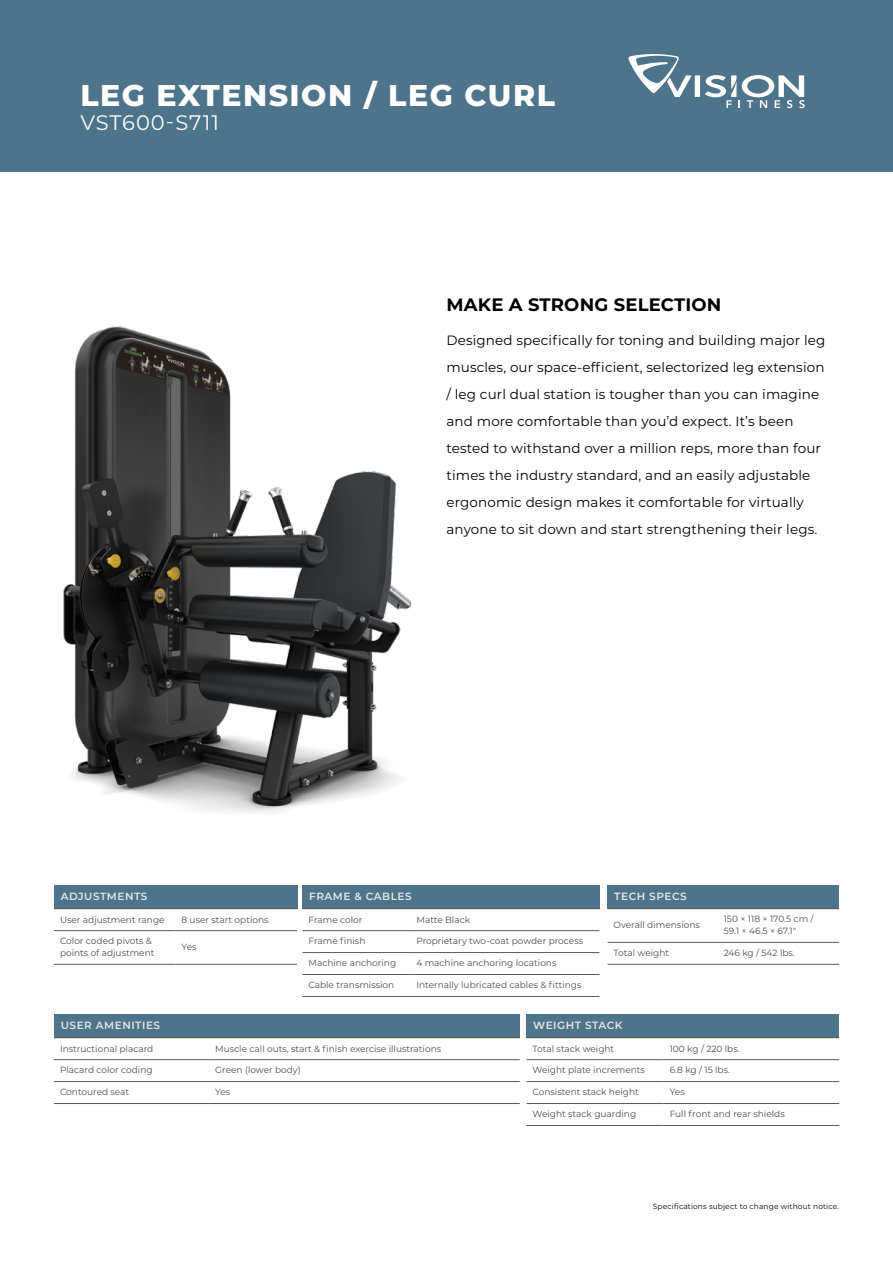
<style>
.page{position:relative;width:893px;height:1263px;background:#fff}
.page>*{position:absolute;margin:0;border:0;box-sizing:border-box;transform-origin:0 0}
.Header-Nested_20-14_pt{font:800 30px "Montserrat";letter-spacing:.05em;color:#fff}
.Header-Nested_20-14_pt-2{font:21px "Montserrat";letter-spacing:.045em;color:#fff}
.Subheader_12_pt_Bold{font:700 18px "Montserrat";letter-spacing:.01em;color:#000}
.Body_Copy_9_pt_Reg{font:13.5px/27px "Montserrat";letter-spacing:.01em;color:#000}
.Table_Header_7_pt_SemiBold{font:600 10.5px "Montserrat";letter-spacing:.05em;color:#e6e7e8}
.Table_Body_Copy_6_pt_Reg{font:9px/12px "Montserrat";color:#4d4d4f}
.Footnote_5_pt_Reg{font:7.5px "Montserrat";letter-spacing:.015em;color:#000}
</style>
<div class="page">
<div style="left:0;top:0;width:893px;height:172px;background:#4e748b"></div>
<svg style="left:628px;top:54px;width:177px;height:54px"></svg>
<div style="left:54px;top:885px;width:243px;height:24px;background:#4e748b"></div>
<hr style="left:54px;top:908px;width:122px;height:1px;background:#58595b">
<hr style="left:176px;top:908px;width:121px;height:1px;background:#58595b">
<hr style="left:54px;top:930px;width:122px;height:1px;background:#58595b">
<hr style="left:176px;top:930px;width:121px;height:1px;background:#58595b">
<hr style="left:54px;top:964px;width:122px;height:1px;background:#58595b">
<hr style="left:176px;top:964px;width:121px;height:1px;background:#58595b">
<div style="left:54px;top:1014px;width:466px;height:24px;background:#4e748b"></div>
<hr style="left:54px;top:1037px;width:155px;height:1px;background:#58595b">
<hr style="left:209px;top:1037px;width:311px;height:1px;background:#58595b">
<hr style="left:54px;top:1059px;width:155px;height:1px;background:#58595b">
<hr style="left:209px;top:1059px;width:311px;height:1px;background:#58595b">
<hr style="left:54px;top:1081px;width:155px;height:1px;background:#58595b">
<hr style="left:209px;top:1081px;width:311px;height:1px;background:#58595b">
<hr style="left:54px;top:1103px;width:155px;height:1px;background:#58595b">
<hr style="left:209px;top:1103px;width:311px;height:1px;background:#58595b">
<div style="left:302px;top:885px;width:297px;height:24px;background:#4e748b"></div>
<hr style="left:302px;top:908px;width:108px;height:1px;background:#58595b">
<hr style="left:410px;top:908px;width:189px;height:1px;background:#58595b">
<hr style="left:302px;top:930px;width:108px;height:1px;background:#58595b">
<hr style="left:410px;top:930px;width:189px;height:1px;background:#58595b">
<hr style="left:302px;top:952px;width:108px;height:1px;background:#58595b">
<hr style="left:410px;top:952px;width:189px;height:1px;background:#58595b">
<hr style="left:302px;top:974px;width:108px;height:1px;background:#58595b">
<hr style="left:410px;top:974px;width:189px;height:1px;background:#58595b">
<hr style="left:302px;top:996px;width:108px;height:1px;background:#58595b">
<hr style="left:410px;top:996px;width:189px;height:1px;background:#58595b">
<div style="left:526px;top:1014px;width:313px;height:24px;background:#4e748b"></div>
<hr style="left:526px;top:1037px;width:138px;height:1px;background:#58595b">
<hr style="left:664px;top:1037px;width:175px;height:1px;background:#58595b">
<hr style="left:526px;top:1059px;width:138px;height:1px;background:#58595b">
<hr style="left:664px;top:1059px;width:175px;height:1px;background:#58595b">
<hr style="left:526px;top:1081px;width:138px;height:1px;background:#58595b">
<hr style="left:664px;top:1081px;width:175px;height:1px;background:#58595b">
<hr style="left:526px;top:1103px;width:138px;height:1px;background:#58595b">
<hr style="left:664px;top:1103px;width:175px;height:1px;background:#58595b">
<hr style="left:526px;top:1125px;width:138px;height:1px;background:#58595b">
<hr style="left:664px;top:1125px;width:175px;height:1px;background:#58595b">
<div style="left:608px;top:885px;width:231px;height:24px;background:#4e748b"></div>
<hr style="left:608px;top:908px;width:110px;height:1px;background:#58595b">
<hr style="left:718px;top:908px;width:121px;height:1px;background:#58595b">
<hr style="left:608px;top:942px;width:110px;height:1px;background:#58595b">
<hr style="left:718px;top:942px;width:121px;height:1px;background:#58595b">
<hr style="left:608px;top:964px;width:110px;height:1px;background:#58595b">
<hr style="left:718px;top:964px;width:121px;height:1px;background:#58595b">
<img style="left:63px;top:326px;width:349px;height:487px">
<p class="Header-Nested_20-14_pt" style="left:80px;top:74px;width:476px">LEG EXTENSION / LEG CURL</p>
<p class="Header-Nested_20-14_pt-2" style="left:80px;top:109px;width:140px">VST600-S711</p>
<p class="Subheader_12_pt_Bold" style="left:446px;top:292px;width:276px">MAKE A STRONG SELECTION</p>
<p class="Body_Copy_9_pt_Reg" style="left:446px;top:326px;width:380px">Designed specifically for toning and building major leg muscles, our space-efficient, selectorized leg extension / leg curl dual station is tougher than you can imagine and more comfortable than you’d expect. It’s been tested to withstand over a million reps, more than four times the industry standard, and an easily adjustable ergonomic design makes it comfortable for virtually anyone to sit down and start strengthening their legs.</p>
<p class="Table_Header_7_pt_SemiBold" style="left:61px;top:889px;width:88px">ADJUSTMENTS</p>
<p class="Table_Body_Copy_6_pt_Reg" style="left:60px;top:913px;width:106px">User adjustment range</p>
<p class="Table_Body_Copy_6_pt_Reg" style="left:182px;top:913px;width:89px">8 user start options</p>
<p class="Table_Body_Copy_6_pt_Reg" style="left:60px;top:935px;width:96px">Color coded pivots &amp; points of adjustment</p>
<p class="Table_Body_Copy_6_pt_Reg" style="left:182px;top:941px;width:17px">Yes</p>
<p class="Table_Header_7_pt_SemiBold" style="left:309px;top:889px;width:104px">FRAME &amp; CABLES</p>
<p class="Table_Body_Copy_6_pt_Reg" style="left:308px;top:913px;width:56px">Frame color</p>
<p class="Table_Body_Copy_6_pt_Reg" style="left:416px;top:913px;width:55px">Matte Black</p>
<p class="Table_Body_Copy_6_pt_Reg" style="left:308px;top:935px;width:59px">Frame finish</p>
<p class="Table_Body_Copy_6_pt_Reg" style="left:416px;top:935px;width:168px">Proprietary two-coat powder process</p>
<p class="Table_Body_Copy_6_pt_Reg" style="left:308px;top:957px;width:89px">Machine anchoring</p>
<p class="Table_Body_Copy_6_pt_Reg" style="left:416px;top:957px;width:142px">4 machine anchoring locations</p>
<p class="Table_Body_Copy_6_pt_Reg" style="left:308px;top:979px;width:87px">Cable transmission</p>
<p class="Table_Body_Copy_6_pt_Reg" style="left:416px;top:979px;width:166px">Internally lubricated cables &amp; fittings</p>
<p class="Table_Header_7_pt_SemiBold" style="left:533px;top:1018px;width:91px">WEIGHT STACK</p>
<p class="Table_Body_Copy_6_pt_Reg" style="left:532px;top:1042px;width:83px">Total stack weight</p>
<p class="Table_Body_Copy_6_pt_Reg" style="left:670px;top:1042px;width:71px">100 kg / 220 lbs.</p>
<p class="Table_Body_Copy_6_pt_Reg" style="left:532px;top:1064px;width:114px">Weight plate increments</p>
<p class="Table_Body_Copy_6_pt_Reg" style="left:670px;top:1064px;width:62px">6.8 kg / 15 lbs.</p>
<p class="Table_Body_Copy_6_pt_Reg" style="left:532px;top:1086px;width:108px">Consistent stack height</p>
<p class="Table_Body_Copy_6_pt_Reg" style="left:670px;top:1086px;width:17px">Yes</p>
<p class="Table_Body_Copy_6_pt_Reg" style="left:532px;top:1108px;width:105px">Weight stack guarding</p>
<p class="Table_Body_Copy_6_pt_Reg" style="left:670px;top:1108px;width:117px">Full front and rear shields</p>
<p class="Table_Header_7_pt_SemiBold" style="left:614px;top:889px;width:74px">TECH SPECS</p>
<p class="Table_Body_Copy_6_pt_Reg" style="left:614px;top:919px;width:88px">Overall dimensions</p>
<p class="Table_Body_Copy_6_pt_Reg" style="left:724px;top:913px;width:91px">150 × 118 × 170.5 cm /</p>
<p class="Table_Body_Copy_6_pt_Reg" style="left:724px;top:925px;width:74px">59.1 × 46.5 × 67.1"</p>
<p class="Table_Body_Copy_6_pt_Reg" style="left:614px;top:947px;width:57px">Total weight</p>
<p class="Table_Body_Copy_6_pt_Reg" style="left:724px;top:947px;width:73px">246 kg / 542 lbs.</p>
<p class="Table_Header_7_pt_SemiBold" style="left:61px;top:1018px;width:101px">USER AMENITIES</p>
<p class="Table_Body_Copy_6_pt_Reg" style="left:60px;top:1042px;width:95px">Instructional placard</p>
<p class="Table_Body_Copy_6_pt_Reg" style="left:215px;top:1042px;width:227px">Muscle call outs, start &amp; finish exercise illustrations</p>
<p class="Table_Body_Copy_6_pt_Reg" style="left:60px;top:1064px;width:94px">Placard color coding</p>
<p class="Table_Body_Copy_6_pt_Reg" style="left:215px;top:1064px;width:87px">Green (lower body)</p>
<p class="Table_Body_Copy_6_pt_Reg" style="left:60px;top:1086px;width:71px">Contoured seat</p>
<p class="Table_Body_Copy_6_pt_Reg" style="left:215px;top:1086px;width:17px">Yes</p>
<p class="Footnote_5_pt_Reg" style="left:653px;top:1201px;width:188px">Specifications subject to change without notice.</p>
</div>
